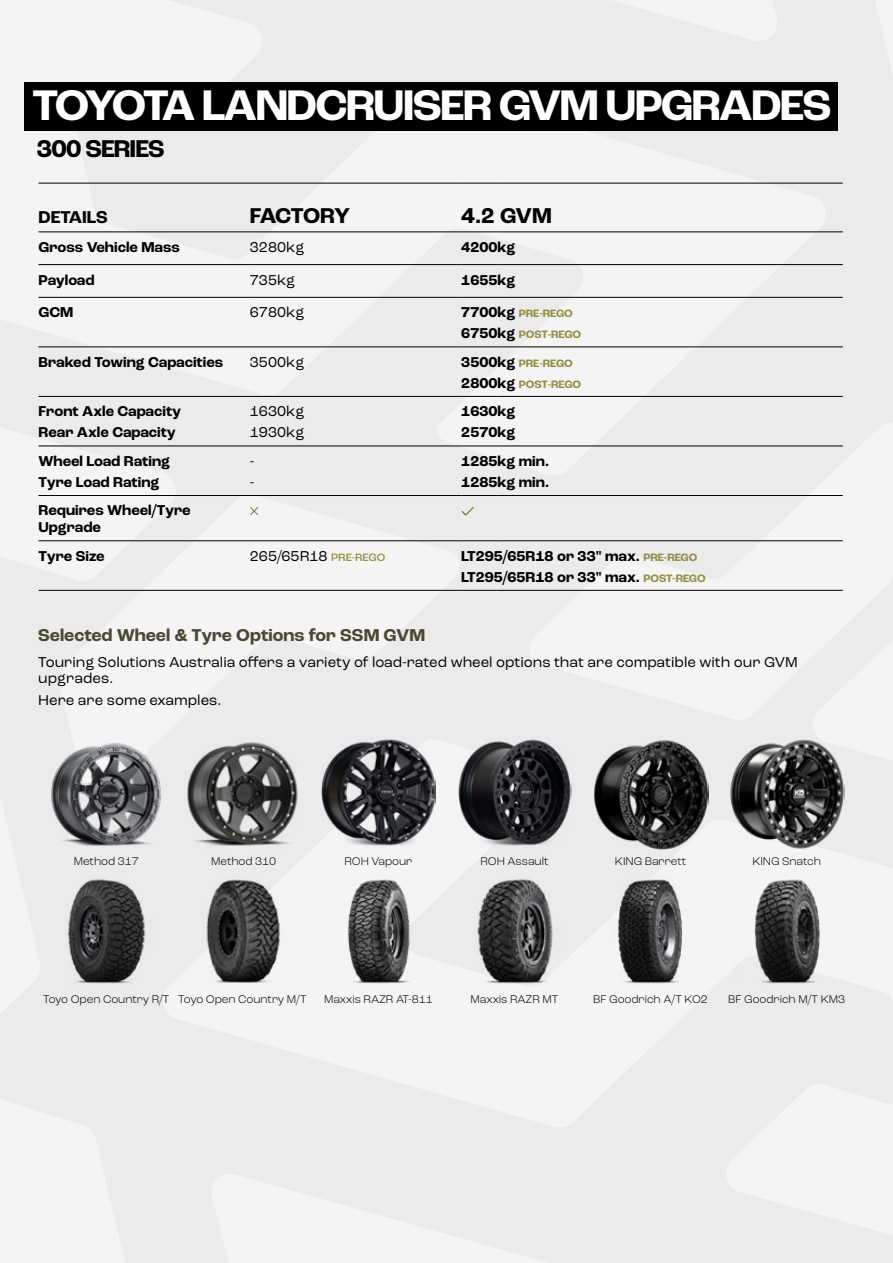
<style>
.page{position:relative;width:893px;height:1263px;background:#ebebec}
.page>*{position:absolute;margin:0;border:0;box-sizing:border-box;transform-origin:0 0}
.t1{font:700 45px "Roc Grotesk";letter-spacing:-.04em;color:#fff}
.t2{font:700 25.5px "Roc Grotesk";letter-spacing:-.04em;color:#000}
.t3{font:700 22.5px "Roc Grotesk";letter-spacing:-.03em;color:#000}
.t4{font:700 18px "Roc Grotesk";color:#4a4835}
.t5{font:700 18px "Roc Grotesk";color:#000}
.t6{font:700 15px/21.1px "Roc Grotesk";color:#000}
.t7{font:15px/21.1px "Roc Grotesk";color:#000}
.t8{font:300 11.7px "Roc Grotesk";letter-spacing:-.005em;color:#000}
.t9{font:700 11.25px/21.1px "Roc Grotesk";color:#948f45}
.s1{font-size:15px;color:#000}
.s2{font-weight:500;font-size:11.25px;color:#948f45}
.s3{font-size:11.25px;color:#948f45}
</style>
<div class="page">
<svg style="left:526px;top:445px;width:317px;height:145px"></svg>
<svg style="left:38px;top:182px;width:793px;height:298px"></svg>
<svg style="left:58px;top:541px;width:405px;height:49px;fill:#f4f4f4"></svg>
<div style="left:24px;top:82px;width:814px;height:49px;background:#000"></div>
<hr style="left:39px;top:183px;width:211px;height:1px;background:#000">
<hr style="left:250px;top:183px;width:211px;height:1px;background:#000">
<hr style="left:461px;top:183px;width:37px;height:1px;background:#000">
<hr style="left:498px;top:183px;width:345px;height:1px;background:#000">
<hr style="left:39px;top:232px;width:211px;height:1px;background:#000">
<hr style="left:250px;top:232px;width:211px;height:1px;background:#000">
<hr style="left:461px;top:232px;width:37px;height:1px;background:#000">
<hr style="left:498px;top:232px;width:345px;height:1px;background:#000">
<hr style="left:39px;top:264px;width:211px;height:1px;background:#000">
<hr style="left:250px;top:264px;width:211px;height:1px;background:#000">
<hr style="left:461px;top:264px;width:37px;height:1px;background:#000">
<hr style="left:498px;top:264px;width:345px;height:1px;background:#000">
<hr style="left:39px;top:297px;width:211px;height:1px;background:#000">
<hr style="left:250px;top:297px;width:211px;height:1px;background:#000">
<hr style="left:461px;top:297px;width:37px;height:1px;background:#000">
<hr style="left:498px;top:297px;width:345px;height:1px;background:#000">
<hr style="left:39px;top:347px;width:211px;height:1px;background:#000">
<hr style="left:250px;top:347px;width:211px;height:1px;background:#000">
<hr style="left:461px;top:347px;width:37px;height:1px;background:#000">
<hr style="left:498px;top:347px;width:345px;height:1px;background:#000">
<hr style="left:39px;top:396px;width:211px;height:1px;background:#000">
<hr style="left:250px;top:396px;width:211px;height:1px;background:#000">
<hr style="left:461px;top:396px;width:37px;height:1px;background:#000">
<hr style="left:498px;top:396px;width:345px;height:1px;background:#000">
<hr style="left:39px;top:446px;width:211px;height:1px;background:#000">
<hr style="left:250px;top:446px;width:211px;height:1px;background:#000">
<hr style="left:461px;top:446px;width:37px;height:1px;background:#000">
<hr style="left:498px;top:446px;width:345px;height:1px;background:#000">
<hr style="left:39px;top:495px;width:211px;height:1px;background:#000">
<hr style="left:250px;top:495px;width:211px;height:1px;background:#000">
<hr style="left:461px;top:495px;width:37px;height:1px;background:#000">
<hr style="left:498px;top:495px;width:345px;height:1px;background:#000">
<hr style="left:39px;top:540px;width:211px;height:1px;background:#000">
<hr style="left:250px;top:540px;width:211px;height:1px;background:#000">
<hr style="left:461px;top:540px;width:37px;height:1px;background:#000">
<hr style="left:498px;top:540px;width:345px;height:1px;background:#000">
<hr style="left:39px;top:590px;width:211px;height:1px;background:#000">
<hr style="left:250px;top:590px;width:211px;height:1px;background:#000">
<hr style="left:461px;top:590px;width:37px;height:1px;background:#000">
<hr style="left:498px;top:590px;width:345px;height:1px;background:#000">
<svg style="left:250px;top:507px;width:8px;height:8px"></svg>
<svg style="left:461px;top:507px;width:13px;height:9px"></svg>
<img style="left:51px;top:743px;width:110px;height:103px">
<img style="left:187px;top:742px;width:111px;height:104px">
<img style="left:321px;top:739px;width:115px;height:107px">
<img style="left:458px;top:739px;width:114px;height:107px">
<img style="left:594px;top:740px;width:114px;height:110px">
<img style="left:730px;top:739px;width:114px;height:110px">
<img style="left:67px;top:879px;width:78px;height:105px">
<img style="left:206px;top:879px;width:74px;height:104px">
<img style="left:348px;top:879px;width:62px;height:104px">
<img style="left:477px;top:879px;width:76px;height:105px">
<img style="left:618px;top:879px;width:64px;height:104px">
<img style="left:755px;top:879px;width:65px;height:105px">
<h1 class="t1" style="left:32px;top:78px;width:801px">TOYOTA LANDCRUISER GVM UPGRADES</h1>
<h2 class="t2" style="left:37px;top:132px;width:129px">300 SERIES</h2>
<p class="t5" style="left:39px;top:206px;width:71px">DETAILS</p>
<h3 class="t3" style="left:250px;top:202px;width:102px">FACTORY</h3>
<h3 class="t3" style="left:461px;top:202px;width:92px">4.2 GVM</h3>
<p class="t6" style="left:39px;top:237px;width:143px">Gross Vehicle Mass</p>
<p class="t7" style="left:250px;top:236px;width:56px">3280kg</p>
<p class="t6" style="left:461px;top:237px;width:56px">4200kg</p>
<p class="t6" style="left:39px;top:269px;width:58px">Payload</p>
<p class="t7" style="left:250px;top:269px;width:47px">735kg</p>
<p class="t6" style="left:461px;top:269px;width:56px">1655kg</p>
<p class="t6" style="left:39px;top:302px;width:36px">GCM</p>
<p class="t7" style="left:250px;top:302px;width:56px">6780kg</p>
<p class="t9" style="left:461px;top:303px;width:121px"><span class="s1">7700kg</span> PRE-REGO<br><span class="s1">6750kg</span> POST-REGO</p>
<p class="t6" style="left:39px;top:351px;width:186px">Braked Towing Capacities</p>
<p class="t7" style="left:250px;top:351px;width:56px">3500kg</p>
<p class="t9" style="left:461px;top:353px;width:121px"><span class="s1">3500kg</span> PRE-REGO<br><span class="s1">2800kg</span> POST-REGO</p>
<p class="t6" style="left:39px;top:401px;width:144px">Front Axle Capacity<br>Rear Axle Capacity</p>
<p class="t7" style="left:250px;top:401px;width:56px">1630kg<br>1930kg</p>
<p class="t6" style="left:461px;top:401px;width:56px">1630kg<br>2570kg</p>
<p class="t6" style="left:39px;top:451px;width:133px">Wheel Load Rating<br>Tyre Load Rating</p>
<p class="t7" style="left:250px;top:450px;width:6px">- -</p>
<p class="t6" style="left:461px;top:451px;width:89px">1285kg min.<br>1285kg min.</p>
<p class="t6" style="left:39px;top:502px;width:154px;line-height:16.8px">Requires Wheel/Tyre<br>Upgrade</p>
<p class="t6" style="left:39px;top:545px;width:68px">Tyre Size</p>
<p class="t7" style="left:250px;top:545px;width:137px">265/65R18 <span class="s2">PRE-REGO</span></p>
<p class="t6" style="left:461px;top:545px;width:246px">LT295/65R18 or 33" max. <span class="s3">PRE-REGO<br></span>LT295/65R18 or 33" max. <span class="s3">POST-REGO</span></p>
<p class="t4" style="left:38px;top:624px;width:388px">Selected Wheel &amp; Tyre Options for SSM GVM</p>
<p class="t7" style="left:38px;top:653px;width:761px;line-height:16.8px">Touring Solutions Australia offers a variety of load-rated wheel options that are compatible with our GVM upgrades.</p>
<p class="t7" style="left:38px;top:689px;width:184px">Here are some examples.</p>
<p class="t8" style="left:74px;top:854px;width:67px">Method 317</p>
<p class="t8" style="left:211px;top:854px;width:67px">Method 310</p>
<p class="t8" style="left:344px;top:854px;width:70px">ROH Vapour</p>
<p class="t8" style="left:481px;top:854px;width:69px">ROH Assault</p>
<p class="t8" style="left:615px;top:854px;width:73px">KING Barrett</p>
<p class="t8" style="left:752px;top:854px;width:70px">KING Snatch</p>
<p class="t8" style="left:43px;top:992px;width:265px">Toyo Open Country R/T Toyo Open Country M/T</p>
<p class="t8" style="left:324px;top:992px;width:110px">Maxxis RAZR AT-811</p>
<p class="t8" style="left:471px;top:992px;width:89px">Maxxis RAZR MT</p>
<p class="t8" style="left:593px;top:992px;width:116px">BF Goodrich A/T KO2</p>
<p class="t8" style="left:728px;top:992px;width:118px">BF Goodrich M/T KM3</p>
</div>
